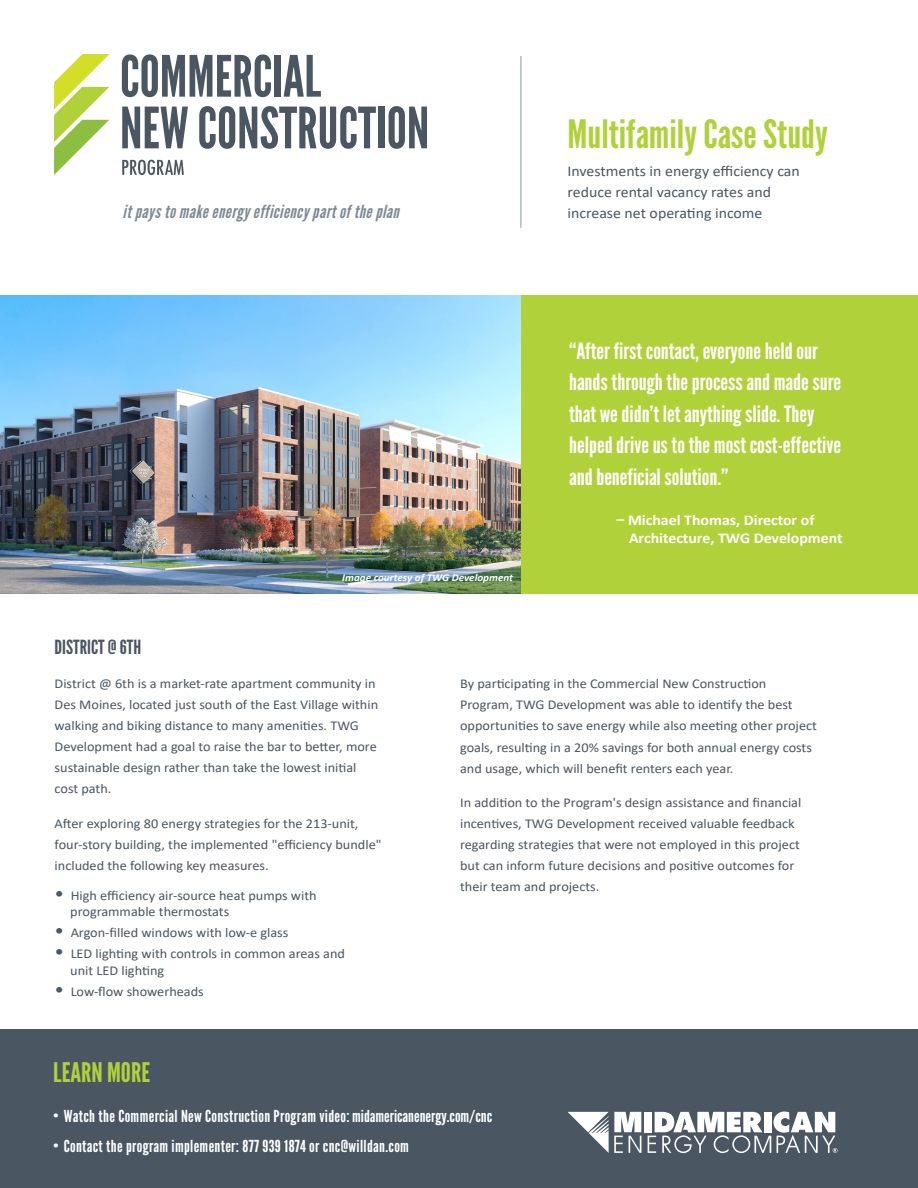
<style>
.page{position:relative;width:918px;height:1188px;background:#fff}
.page>*{position:absolute;margin:0;border:0;box-sizing:border-box;transform-origin:0 0}
.t1{font:39px "League Gothic";color:#b0d13a;scale:1.06 1}
.t2{font:27px "League Gothic";color:#b0d13a;scale:1.06 1}
.t3{font:22.5px/31.5px "League Gothic";color:#fff;scale:1.06 1}
.t4{font:19.5px "League Gothic";color:#4a5662;scale:1.06 1}
.t5{font:italic 18px "League Gothic";letter-spacing:.02em;color:#7f8a96;scale:1.06 1}
.t6{font:16.5px "League Gothic";letter-spacing:.02em;color:#fff;scale:1.06 1}
.t7{font:15px/21px "Calibri";color:#4a5662;scale:1.06 1}
.t8{font:700 15px/18px "Calibri";color:#fff;scale:1.06 1}
.t9{font:13.5px/21px "Calibri";color:#4a5662;scale:1.06 1}
.t10{font:italic 700 10.5px "Calibri";color:#fff;scale:1.06 1}
.s1{font-family:"Proxima Nova";font-weight:500;font-size:25.5px}
</style>
<div class="page">
<img style="left:0;top:296px;width:521px;height:298px">
<div style="left:0;top:1030px;width:918px;height:158px;background:#4a5662"></div>
<div style="left:521px;top:296px;width:397px;height:298px;background:#b0d13a"></div>
<svg style="left:122px;top:54px;width:149px;height:43px"></svg>
<div style="left:275px;top:55px;width:6px;height:42px;background:#4a5662"></div>
<svg style="left:284px;top:55px;width:37px;height:42px"></svg>
<svg style="left:122px;top:107px;width:66px;height:41px"></svg>
<svg style="left:199px;top:106px;width:177px;height:43px"></svg>
<div style="left:378px;top:107px;width:6px;height:41px;background:#4a5662"></div>
<svg style="left:389px;top:106px;width:38px;height:43px"></svg>
<svg style="left:54px;top:54px;width:56px;height:121px"></svg>
<svg style="left:122px;top:160px;width:62px;height:15px"></svg>
<hr style="left:521px;top:56px;width:1px;height:172px;background:#8f9aa5">
<div style="left:644px;top:1112px;width:8px;height:20px;background:#fff"></div>
<svg style="left:568px;top:1112px;width:73px;height:41px"></svg>
<svg style="left:648px;top:1112px;width:190px;height:41px"></svg>
<p class="t5" style="left:123px;top:201px;width:262px">it pays to make energy efficiency part of the plan</p>
<p class="t10" style="left:342px;top:570px;width:163px">Image courtesy of TWG Development</p>
<p class="t1" style="left:568px;top:111px;width:247px">Multifamily Case Study</p>
<p class="t7" style="left:568px;top:160px;width:221px">Investments in energy efficiency can reduce rental vacancy rates and increase net operating income</p>
<p class="t3" style="left:569px;top:335px;width:258px">“After first contact, everyone held our hands through the process and made sure that we didn’t let anything slide. They helped drive us to the most cost-effective and beneficial solution.”</p>
<p class="t8" style="left:628px;top:510px;width:204px">Michael Thomas, Director of<br>Architecture, TWG Development</p>
<p class="t4" style="left:55px;top:635px;width:83px">DISTRICT @ 6TH</p>
<p class="t9" style="left:55px;top:673px;width:307px">District @ 6th is a market-rate apartment community in Des Moines, located just south of the East Village within walking and biking distance to many amenities. TWG Development had a goal to raise the bar to better, more sustainable design rather than take the lowest initial cost path.</p>
<p class="t9" style="left:55px;top:812px;width:310px">After exploring 80 energy strategies for the 213-unit, four-story building, the implemented "efficiency bundle" included the following key measures.</p>
<p class="t9" style="left:70px;top:887px;width:234px;line-height:16.5px;text-indent:-16px"><span class="s1">•</span> High efficiency air-source heat pumps with programmable thermostats</p>
<p class="t9" style="left:55px;top:922px;width:222px"><span class="s1">•</span> Argon-filled windows with low-e glass</p>
<p class="t9" style="left:70px;top:945px;width:261px;line-height:16.5px;text-indent:-16px"><span class="s1">•</span> LED lighting with controls in common areas and unit LED lighting</p>
<p class="t9" style="left:55px;top:980px;width:142px"><span class="s1">•</span> Low-flow showerheads</p>
<p class="t9" style="left:460px;top:673px;width:338px">By participating in the Commercial New Construction Program, TWG Development was able to identify the best opportunities to save energy while also meeting other project goals, resulting in a 20% savings for both annual energy costs and usage, which will benefit renters each year.</p>
<p class="t9" style="left:460px;top:792px;width:324px">In addition to the Program's design assistance and financial incentives, TWG Development received valuable feedback regarding strategies that were not employed in this project but can inform future decisions and positive outcomes for their team and projects.</p>
<p class="t2" style="left:53px;top:1056px;width:93px">LEARN MORE</p>
<p class="t6" style="left:53px;top:1106px;width:416px">• Watch the Commercial New Construction Program video: midamericanenergy.com/cnc</p>
<p class="t6" style="left:53px;top:1136px;width:337px">• Contact the program implementer: 877 939 1874 or cnc@willdan.com</p>
</div>
